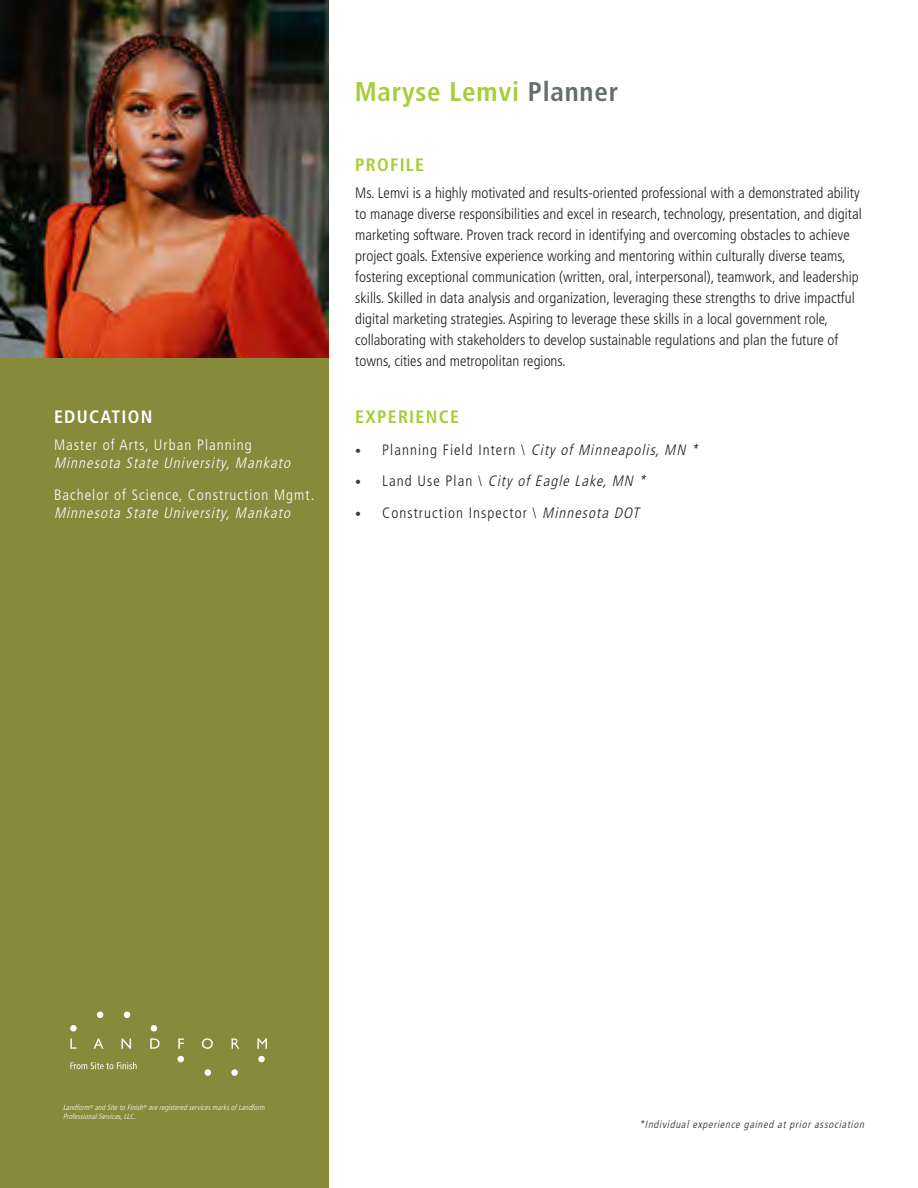
<style>
.page{position:relative;width:918px;height:1188px;background:#fff}
.page>*{position:absolute;margin:0;border:0;box-sizing:border-box;transform-origin:0 0}
.Name_and_Title{font:700 condensed 27px "Frutiger LT Std";letter-spacing:.03em;color:#a7cd37}
.Headings_-_Green{font:700 condensed 18px "Frutiger LT Std";letter-spacing:.07em;color:#a7cd37}
.Sidebar_-_Headings{font:700 condensed 18px "Frutiger LT Std";letter-spacing:.07em;color:#fff}
.Profile_Body_Text{font:300 condensed 15px/21px "Frutiger LT Std";color:#231f20}
.t1{font:italic 300 condensed 15px "Frutiger LT Std";color:#231f20}
.Sidebar_-_Body_Text{font:italic 300 condensed 15px "Frutiger LT Std";color:#fff}
.Sidebar_-_Body_Text-2{font:300 condensed 15px "Frutiger LT Std";letter-spacing:.07em;color:#fff}
.Profile_Body_Text-2{font:300 condensed 15px "Frutiger LT Std";letter-spacing:.07em;color:#231f20}
.Sidebar_-_Headings-2{font:italic 300 condensed 10.5px "Frutiger LT Std";color:#231f20}
.t2{font:italic 300 condensed 7.5px/9px "Frutiger LT Std";color:#fff}
.s1{color:#666d6f}
.s2{font-style:normal;font-size:12px;color:#3e3e3f}
.s3{font-style:normal}
.s4{font-size:12px;color:#3e3e3f}
.s5{font-style:italic}
</style>
<div class="page">
<div style="left:0;top:358px;width:328px;height:830px;background:#868a3a"></div>
<svg style="left:70px;top:1038px;width:6px;height:11px"></svg>
<svg style="left:94px;top:1038px;width:10px;height:11px"></svg>
<svg style="left:122px;top:1038px;width:9px;height:11px"></svg>
<svg style="left:150px;top:1038px;width:10px;height:11px"></svg>
<svg style="left:178px;top:1038px;width:6px;height:11px"></svg>
<svg style="left:202px;top:1038px;width:11px;height:11px"></svg>
<svg style="left:232px;top:1038px;width:7px;height:11px"></svg>
<svg style="left:257px;top:1038px;width:10px;height:11px"></svg>
<svg style="left:70px;top:1062px;width:67px;height:7px"></svg>
<svg style="left:70px;top:1025px;width:7px;height:7px"></svg>
<svg style="left:97px;top:1011px;width:7px;height:7px"></svg>
<svg style="left:124px;top:1011px;width:7px;height:7px"></svg>
<svg style="left:150px;top:1025px;width:7px;height:7px"></svg>
<svg style="left:258px;top:1056px;width:7px;height:7px"></svg>
<svg style="left:231px;top:1069px;width:7px;height:7px"></svg>
<svg style="left:204px;top:1069px;width:7px;height:7px"></svg>
<svg style="left:177px;top:1056px;width:7px;height:7px"></svg>
<img style="left:0;top:0;width:328px;height:358px">
<p class="Sidebar_-_Headings" style="left:54px;top:406px;width:100px">EDUCATION</p>
<p class="Sidebar_-_Body_Text-2" style="left:54px;top:437px;width:199px">Master of Arts, Urban Planning</p>
<p class="Sidebar_-_Body_Text" style="left:54px;top:455px;width:241px">Minnesota State University, Mankato</p>
<p class="Sidebar_-_Body_Text-2" style="left:54px;top:486px;width:262px">Bachelor of Science, Construction Mgmt.</p>
<p class="Sidebar_-_Body_Text" style="left:54px;top:504px;width:241px">Minnesota State University, Mankato</p>
<p class="Name_and_Title" style="left:355px;top:76px;width:265px">Maryse Lemvi <span class="s1">Planner</span></p>
<p class="Headings_-_Green" style="left:355px;top:154px;width:70px">PROFILE</p>
<p class="Profile_Body_Text" style="left:355px;top:183px;width:508px">Ms. Lemvi is a highly motivated and results-oriented professional with a demonstrated ability to manage diverse responsibilities and excel in research, technology, presentation, and digital marketing software. Proven track record in identifying and overcoming obstacles to achieve project goals. Extensive experience working and mentoring within culturally diverse teams, fostering exceptional communication (written, oral, interpersonal), teamwork, and leadership skills. Skilled in data analysis and organization, leveraging these strengths to drive impactful digital marketing strategies. Aspiring to leverage these skills in a local government role, collaborating with stakeholders to develop sustainable regulations and plan the future of towns, cities and metropolitan regions.</p>
<p class="Headings_-_Green" style="left:355px;top:406px;width:105px">EXPERIENCE</p>
<p class="t1" style="left:355px;top:441px;width:348px"><span class="s2">•</span> <span class="s3">Planning Field Intern \</span> City of Minneapolis, MN *</p>
<p class="t1" style="left:355px;top:472px;width:296px"><span class="s2">•</span> <span class="s3">L a n d U s e P l a n \</span> City of Eagle Lake, MN *</p>
<p class="Profile_Body_Text-2" style="left:355px;top:504px;width:289px"><span class="s4">•</span> Construction Inspector \ <span class="s5">Minnesota DOT</span></p>
<p class="t2" style="left:63px;top:1103px;width:205px">Landform<sup>®</sup> and Siteto Finish<sup>®</sup> areregistered servicesmarksofLandform<br>ProfessionalServices,LLC.</p>
<p class="Sidebar_-_Headings-2" style="left:639px;top:1119px;width:229px">*Individual experience gained at prior association</p>
</div>
